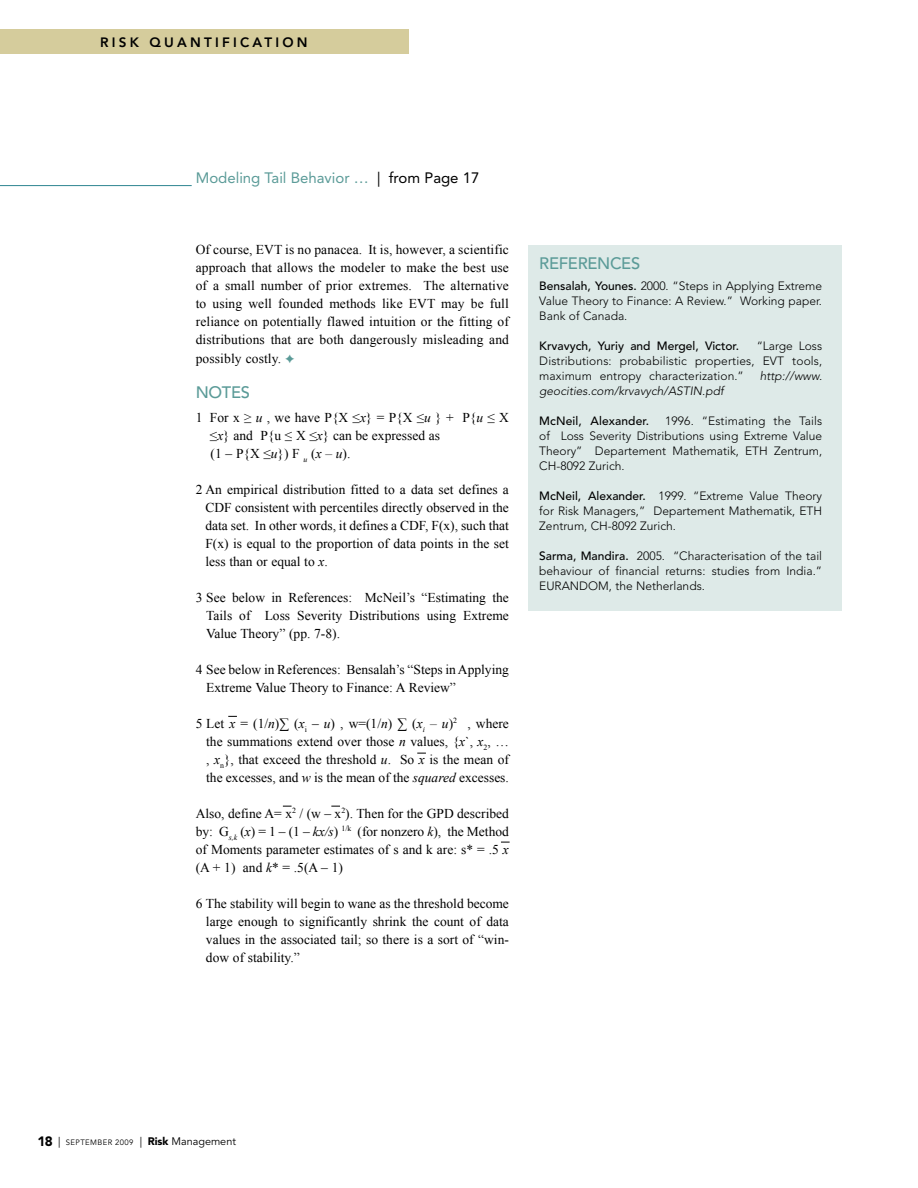
<style>
.page{position:relative;width:918px;height:1188px;background:#fff}
.page>*{position:absolute;margin:0;border:0;box-sizing:border-box;transform-origin:0 0}
.t1{font:500 16.5px "Avenir";letter-spacing:-.02em;color:#5b9b98}
.t2{font:15px "Avenir";color:#5b9b98}
.t3{font:13.5px/18px "Times New Roman";color:#000;text-align:justify}
.t4{font:800 13.5px "Avenir";letter-spacing:.24em;color:#000}
.t5{font:300 12px/15px "Avenir";color:#000;text-align:justify}
.t6{font:500 12px "Avenir";color:#000}
.t7{font:italic 300 12px "Avenir";color:#000}
.t8{font:7.8px "Avenir";letter-spacing:.05em;color:#000}
.s1{color:#000}
.s2{font-style:italic}
.s3{font-weight:500}
.s4{font-weight:900;font-size:13.5px}
.s5{font-size:10.8px}
.s6{font-weight:900;font-size:10.8px}
</style>
<div class="page">
<hr style="left:0;top:185px;width:192px;height:1px;background:#2e8491">
<div style="left:528px;top:245px;width:314px;height:365px;background:#deeae8"></div>
<div style="left:0;top:30px;width:408px;height:24px;background:#d5cc9c"></div>
<p class="t4" style="left:100px;top:34px;width:88px">Risk QUANTIFI</p>
<p class="t4" style="left:240px;top:34px;width:22px">CATI</p>
<p class="t4" style="left:282px;top:34px;width:25px">ON</p>
<p class="t2" style="left:196px;top:169px;width:285px">Modeling Tail Behavior … <span class="s1">| from Page 17</span></p>
<p class="t3" style="left:196px;top:240px;width:315px">Of course, EVT is no panacea. It is, however, a scientific approach that allows the modeler to make the best use of a small number of prior extremes. The alternative to using well founded methods like EVT may be full reliance on potentially flawed intuition or the fitting of distributions that are both dangerously misleading and possibly costly.</p>
<p class="t1" style="left:196px;top:383px;width:56px">Notes</p>
<p class="t3" style="left:210px;top:408px;width:301px;text-align:left;text-indent:-14px">1 For x ≥ <span class="s2">u</span> , we have P{X ≤<span class="s2">x</span>} = P{X ≤<span class="s2">u</span> } + P{<span class="s2">u</span> ≤ X ≤<span class="s2">x</span>} and P{u ≤ X ≤<span class="s2">x</span>} can be expressed as<br>(1 – P{X ≤<span class="s2">u</span>}) F <sub>u</sub> (<span class="s2">x – u</span>).</p>
<p class="t3" style="left:205px;top:480px;width:305px;text-indent:-10px">2 An empirical distribution fitted to a data set defines a CDF consistent with percentiles directly observed in the data set. In other words, it defines a CDF, F(x), such that F(x) is equal to the proportion of data points in the set less than or equal to <span class="s2">x</span>.</p>
<p class="t3" style="left:206px;top:588px;width:304px;text-indent:-10px">3 See below in References: McNeil’s “Estimating the Tails of Loss Severity Distributions using Extreme Value Theory” (pp. 7-8).</p>
<p class="t3" style="left:206px;top:660px;width:304px;text-indent:-10px">4 See below in References: Bensalah’s “Steps in Applying<br>Extreme Value Theory to Finance: A Review”</p>
<p class="t3" style="left:206px;top:714px;width:304px;text-indent:-10px">5 Let <span class="s2">x</span> = (1/<span class="s2">n</span>)∑ (<span class="s2">x</span><sub>i</sub> – <span class="s2">u</span>) , w=(1/<span class="s2">n</span>) ∑ (<span class="s2">x</span><sub>i</sub> <span class="s2">– u</span>)<sup>2</sup> , where the summations extend over those <span class="s2">n</span> values, {<span class="s2">x</span>`, <span class="s2">x</span><sub>2</sub>, … , <span class="s2">x</span><sub>n</sub>}, that exceed the threshold <span class="s2">u</span>. So <span class="s2">x</span> is the mean of the excesses, and <span class="s2">w</span> is the mean of the <span class="s2">squared</span> excesses.</p>
<p class="t3" style="left:196px;top:804px;width:315px">Also, define A= x<sup>2</sup> / (w – x<sup>2</sup>). Then for the GPD described by: G<sub>s,k</sub> (<span class="s2">x</span>) = 1 – (1 – <span class="s2">kx/s</span>) <sup>1/k</sup> (for nonzero <span class="s2">k</span>), the Method of Moments parameter estimates of s and k are: s* = .5 <span class="s2">x </span>(A + 1) and <span class="s2">k</span>* = .5(A – 1)</p>
<p class="t3" style="left:206px;top:894px;width:305px;text-indent:-10px">6 The stability will begin to wane as the threshold become large enough to significantly shrink the count of data values in the associated tail; so there is a sort of “win&shy;dow of stability.”</p>
<p class="t1" style="left:539px;top:254px;width:102px">References</p>
<p class="t5" style="left:539px;top:278px;width:284px"><span class="s3">Bensalah, Younes.</span> 2000. “Steps in Applying Extreme Value Theory to Finance: A Review.” Working paper.<br>Bank of Canada.</p>
<p class="t6" style="left:539px;top:338px;width:201px">Krvavych, Yuriy and Mergel, Victor.</p>
<p class="t5" style="left:539px;top:338px;width:284px;text-indent:217px">“Large Loss Distributions: probabilistic properties, EVT tools, maximum entropy characterization.”</p>
<p class="t7" style="left:760px;top:368px;width:64px">http://www.</p>
<p class="t7" style="left:539px;top:383px;width:186px">geocities.com/krvavych/ASTIN.pdf</p>
<p class="t6" style="left:539px;top:413px;width:111px">McNeil, Alexander.</p>
<p class="t5" style="left:539px;top:413px;width:284px;text-indent:126px">1996. “Estimating the Tails of Loss Severity Distributions using Extreme Value Theory” Departement Mathematik, ETH Zentrum, CH-8092 Zurich.</p>
<p class="t5" style="left:539px;top:488px;width:284px"><span class="s3">McNeil, Alexander.</span> 1999. “Extreme Value Theory for Risk Managers,” Departement Mathematik, ETH Zentrum, CH-8092 Zurich.</p>
<p class="t5" style="left:539px;top:548px;width:284px"><span class="s3">Sarma, Mandira.</span> 2005. “Characterisation of the tail behaviour of financial returns: studies from India.” EURANDOM, the Netherlands.</p>
<p class="t8" style="left:38px;top:1138px;width:200px"><span class="s4">18</span> <span class="s5">|</span> SEPTEMBER 2009 <span class="s5">|</span> <span class="s6">Risk</span> <span class="s5">Management</span></p>
</div>
